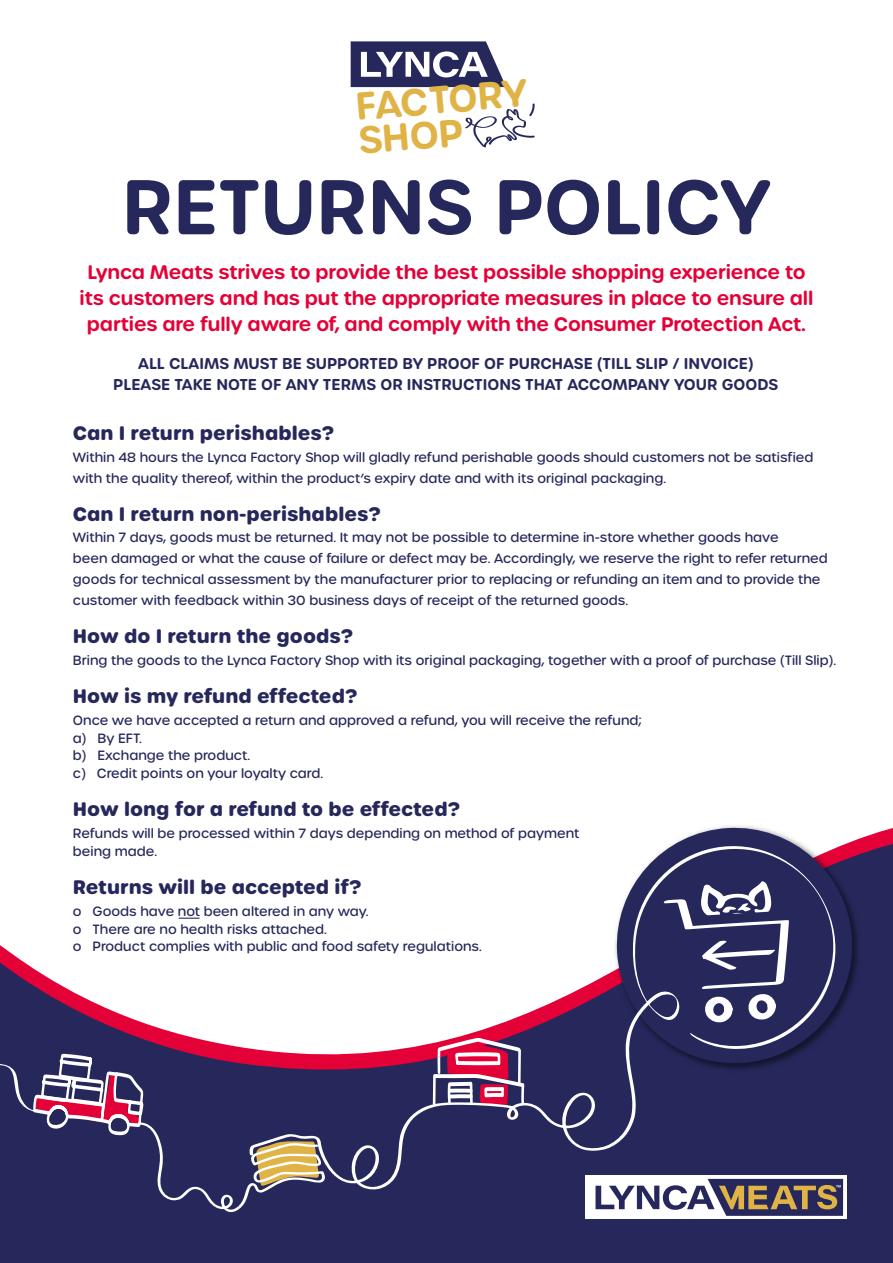
<style>
.page{position:relative;width:893px;height:1263px;background:#fff}
.page>*{position:absolute;margin:0;border:0;box-sizing:border-box;transform-origin:0 0}
.t1{font:600 74.85px "Urbane Rounded";color:#26285b}
.t2{font:600 37.5px/33.9px "Urbane Rounded";color:#e0b347}
.t3{font:600 19.05px/26.1px "Urbane Rounded";letter-spacing:-.01em;color:#e40138;text-align:center}
.t4{font:700 19.05px "Urbane Rounded";color:#26285b}
.t5{font:600 15.15px/20.5px "Urbane Rounded";color:#26285b;text-align:center}
.t6{font:500 13.05px/17.9px "Urbane Rounded";color:#26285b}
.t7{font:8.7px "Myriad Pro";color:#fff}
</style>
<div class="page">
<svg style="left:0;top:839px;width:893px;height:424px"></svg>
<img style="left:611px;top:837px;width:253px;height:239px">
<svg style="left:613px;top:826px;width:243px;height:241px;fill:#26285b"></svg>
<svg style="left:249px;top:1001px;width:402px;height:189px;fill:#26285b"></svg>
<svg style="left:631px;top:844px;width:204px;height:205px;background:#484973"></svg>
<svg style="left:0;top:1053px;width:325px;height:163px;background:#443a64"></svg>
<svg style="left:351px;top:41px;width:155px;height:46px"></svg>
<svg style="left:465px;top:103px;width:70px;height:44px"></svg>
<div style="left:585px;top:1176px;width:261px;height:43px;background:#fff"></div>
<svg style="left:595px;top:1179px;width:248px;height:37px"></svg>
<svg style="left:179px;top:918px;width:21px;height:1px"></svg>
<h2 class="t2" style="left:354px;top:93px;width:174px;rotate:-5deg">FACTORY<br>SHOP</h2>
<h1 class="t1" style="left:122px;top:175px;width:651px">RETURNS POLICY</h1>
<h3 class="t3" style="left:80px;top:260px;width:735px">Lynca Meats strives to provide the best possible shopping experience to its customers and has put the appropriate measures in place to ensure all parties are fully aware of, and comply with the Consumer Protection Act.</h3>
<p class="t5" style="left:113px;top:355px;width:666px">ALL CLAIMS MUST BE SUPPORTED BY PROOF OF PURCHASE (TILL SLIP / INVOICE)<br>PLEASE TAKE NOTE OF ANY TERMS OR INSTRUCTIONS THAT ACCOMPANY YOUR GOODS</p>
<h3 class="t4" style="left:73px;top:425px;width:263px">Can I return perishables?</h3>
<p class="t6" style="left:73px;top:447px;width:742px;line-height:21.1px">Within 48 hours the Lynca Factory Shop will gladly refund perishable goods should customers not be satisfied with the quality thereof, within the product’s expiry date and with its original packaging.</p>
<h3 class="t4" style="left:73px;top:505px;width:309px">Can I return non-perishables?</h3>
<p class="t6" style="left:73px;top:527px;width:756px;line-height:21.1px">Within 7 days, goods must be returned. It may not be possible to determine in-store whether goods have<br>been damaged or what the cause of failure or defect may be. Accordingly, we reserve the right to refer returned goods for technical assessment by the manufacturer prior to replacing or refunding an item and to provide the customer with feedback within 30 business days of receipt of the returned goods.</p>
<h3 class="t4" style="left:73px;top:628px;width:281px">How do I return the goods?</h3>
<p class="t6" style="left:73px;top:652px;width:765px">Bring the goods to the Lynca Factory Shop with its original packaging, together with a proof of purchase (Till Slip).</p>
<h3 class="t4" style="left:73px;top:687px;width:286px">How is my refund effected?</h3>
<p class="t6" style="left:73px;top:712px;width:570px">Once we have accepted a return and approved a refund, you will receive the refund; a) By EFT.<br>b) Exchange the product.<br>c) Credit points on your loyalty card.</p>
<h3 class="t4" style="left:73px;top:801px;width:388px">How long for a refund to be effected?</h3>
<p class="t6" style="left:73px;top:825px;width:508px">Refunds will be processed within 7 days depending on method of payment being made.</p>
<h3 class="t4" style="left:73px;top:878px;width:290px">Returns will be accepted if?</h3>
<p class="t6" style="left:73px;top:903px;width:410px">o Goods have not been altered in any way.<br>o There are no health risks attached.<br>o Product complies with public and food safety regulations.</p>
<p class="t7" style="left:836px;top:1183px;width:7px">™</p>
</div>
